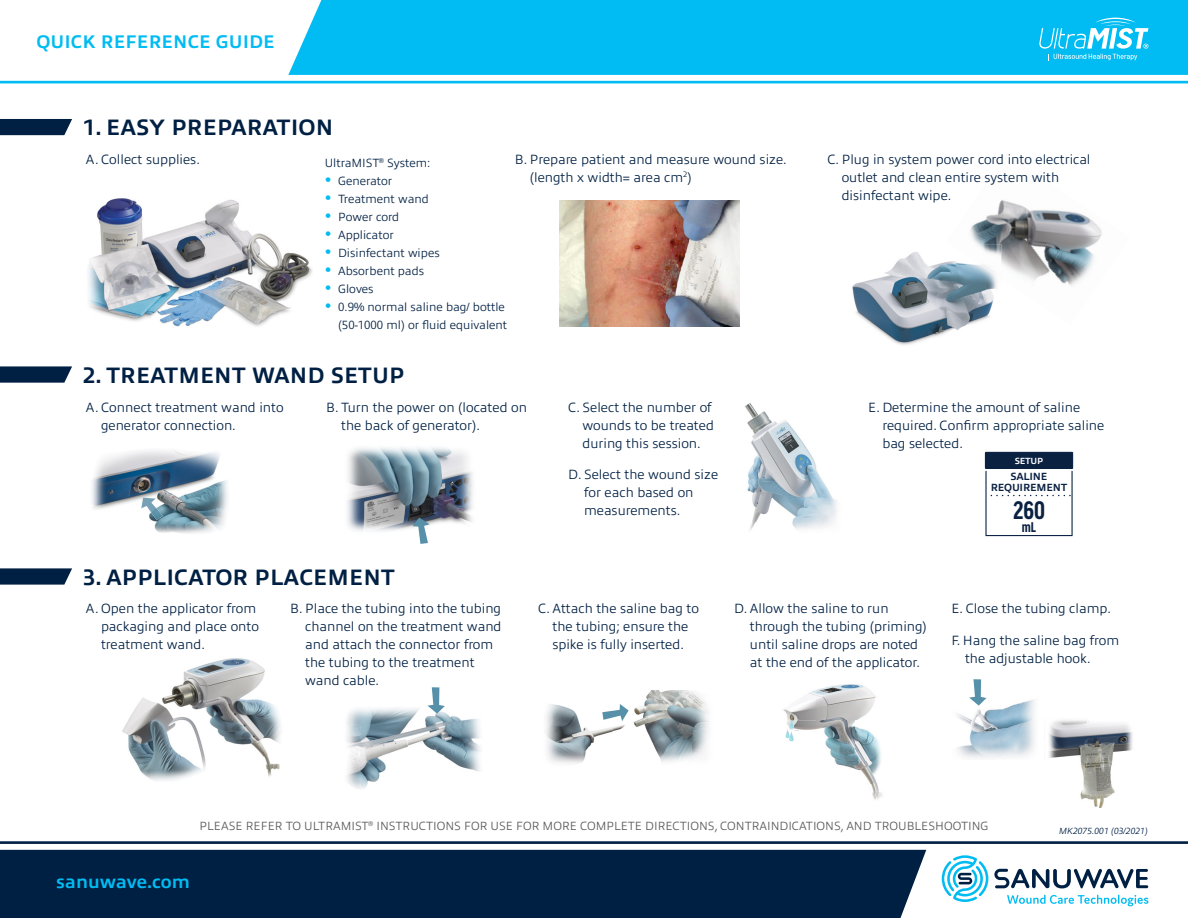
<style>
.page{position:relative;width:1188px;height:918px;background:#fff}
.page>*{position:absolute;margin:0;border:0;box-sizing:border-box;transform-origin:0 0}
.t1{font:700 condensed 27px "Good Headline Pro";color:#0a2142}
.t2{font:700 22.5px "Allumi Std";color:#002043}
.t3{font:700 18.45px "Allumi Std";color:#00bcf2}
.t4{font:700 condensed 15px "Good Headline Pro";color:#0a2142}
.t5{font:300 13.5px/18px "Allumi Std";color:#002043}
.t6{font:300 12px/18px "Allumi Std";color:#002043;text-align:right}
.t7{font:300 12px "Allumi Std";color:#58595b}
.t8{font:700 10.5px/10.5px "Allumi Std";letter-spacing:-.025em;color:#0a2142;text-align:center}
.t9{font:italic 300 9px "Allumi Std";color:#002043}
.t10{font:700 9px "Allumi Std";letter-spacing:-.025em;color:#fff}
.s1{font-family:"Azo Sans";font-weight:700;font-size:18px;color:#00bcf2}
</style>
<div class="page">
<div style="left:288px;top:0;width:900px;height:75px;background:#00bcf2"></div>
<svg style="left:1007px;top:895px;width:141px;height:11px"></svg>
<svg style="left:942px;top:855px;width:46px;height:47px"></svg>
<svg style="left:994px;top:869px;width:154px;height:19px"></svg>
<div style="left:0;top:850px;width:926px;height:68px;background:#002043"></div>
<hr style="left:0;top:841px;width:1188px;height:3px;background:#002043">
<svg style="left:1039px;top:18px;width:109px;height:42px;background:#3bcbf4"></svg>
<hr style="left:0;top:81px;width:1188px;height:2px;background:#00bcf2">
<img style="left:122px;top:658px;width:159px;height:123px">
<img style="left:347px;top:705px;width:133px;height:84px">
<svg style="left:428px;top:687px;width:17px;height:27px"></svg>
<img style="left:957px;top:698px;width:78px;height:60px">
<img style="left:1049px;top:720px;width:84px;height:88px">
<svg style="left:969px;top:679px;width:17px;height:27px"></svg>
<img style="left:545px;top:691px;width:164px;height:73px">
<svg style="left:602px;top:704px;width:27px;height:17px"></svg>
<img style="left:745px;top:403px;width:92px;height:127px">
<img style="left:347px;top:447px;width:126px;height:84px">
<svg style="left:412px;top:518px;width:18px;height:26px"></svg>
<img style="left:88px;top:198px;width:224px;height:129px">
<img style="left:559px;top:200px;width:181px;height:127px">
<img style="left:970px;top:200px;width:132px;height:86px">
<img style="left:852px;top:252px;width:149px;height:93px">
<img style="left:950px;top:244px;width:51px;height:35px">
<svg style="left:0;top:119px;width:72px;height:16px"></svg>
<svg style="left:0;top:366px;width:72px;height:17px"></svg>
<svg style="left:0;top:568px;width:72px;height:17px"></svg>
<svg style="left:985px;top:452px;width:88px;height:85px"></svg>
<img style="left:92px;top:450px;width:136px;height:83px">
<img style="left:141px;top:498px;width:22px;height:22px">
<img style="left:783px;top:684px;width:99px;height:116px">
<svg style="left:783px;top:719px;width:16px;height:22px"></svg>
<h3 class="t3" style="left:37px;top:32px;width:240px">QUICK REFERENCE GUIDE</h3>
<h2 class="t2" style="left:83px;top:115px;width:252px">1. EASY PREPARATION</h2>
<p class="t5" style="left:86px;top:150px;width:116px">A. Collect supplies.</p>
<p class="t6" style="left:325px;top:154px;width:107px">UltraMIST<sup>®</sup> System:</p>
<p class="t6" style="left:325px;top:172px;width:69px"><span class="s1">•</span> Generator</p>
<p class="t6" style="left:325px;top:190px;width:106px"><span class="s1">•</span> Treatment wand</p>
<p class="t6" style="left:325px;top:208px;width:76px"><span class="s1">•</span> Power cord</p>
<p class="t6" style="left:325px;top:226px;width:71px"><span class="s1">•</span> Applicator</p>
<p class="t6" style="left:325px;top:244px;width:117px"><span class="s1">•</span> Disinfectant wipes</p>
<p class="t6" style="left:325px;top:262px;width:101px"><span class="s1">•</span> Absorbent pads</p>
<p class="t6" style="left:325px;top:280px;width:50px"><span class="s1">•</span> Gloves</p>
<p class="t6" style="left:325px;top:298px;width:184px"><span class="s1">•</span> 0.9% normal saline bag/ bottle (50-1000 ml) or fluid equivalent</p>
<p class="t5" style="left:530px;top:150px;width:258px;text-indent:-15px">B. Prepare patient and measure wound size. (length x width= area cm<sup>2</sup>)</p>
<h2 class="t2" style="left:83px;top:363px;width:323px">2. TREATMENT WAND SETUP</h2>
<p class="t5" style="left:101px;top:398px;width:184px;text-indent:-15px">A. Connect treatment wand into generator connection.</p>
<p class="t5" style="left:341px;top:398px;width:187px;text-indent:-15px">B. Turn the power on (located on the back of generator).</p>
<h2 class="t2" style="left:83px;top:565px;width:314px">3. APPLICATOR PLACEMENT</h2>
<p class="t5" style="left:582px;top:398px;width:133px;text-indent:-14px">C. Select the number of wounds to be treated during this session.</p>
<p class="t5" style="left:584px;top:466px;width:136px;text-indent:-16px">D. Select the wound size for each based on measurements.</p>
<p class="t5" style="left:842px;top:150px;width:250px;text-indent:-14px">C. Plug in system power cord into electrical outlet and clean entire system with disinfectant wipe.</p>
<p class="t5" style="left:882px;top:398px;width:223px;text-indent:-14px">E. Determine the amount of saline required. Confirm appropriate saline bag selected.</p>
<p class="t10" style="left:1015px;top:456px;width:30px">SETUP</p>
<h1 class="t1" style="left:1013px;top:498px;width:33px">260</h1>
<p class="t4" style="left:1022px;top:520px;width:16px">mL</p>
<p class="t8" style="left:991px;top:471px;width:78px">SALINE<br>REQUIREMENT</p>
<p class="t5" style="left:101px;top:600px;width:159px;text-indent:-15px">A. Open the applicator from packaging and place onto treatment wand.</p>
<p class="t5" style="left:305px;top:600px;width:198px;text-indent:-15px">B. Place the tubing into the tubing channel on the treatment wand and attach the connector from the tubing to the treatment wand cable.</p>
<p class="t5" style="left:538px;top:600px;width:162px;text-align:center">C. Attach the saline bag to the tubing; ensure the spike is fully inserted.</p>
<p class="t5" style="left:750px;top:600px;width:178px;text-indent:-16px">D. Allow the saline to run through the tubing (priming) until saline drops are noted at the end of the applicator.</p>
<p class="t5" style="left:952px;top:600px;width:161px">E. Close the tubing clamp.</p>
<p class="t5" style="left:965px;top:631px;width:156px;text-indent:-14px">F. Hang the saline bag from the adjustable hook.</p>
<p class="t7" style="left:199px;top:819px;width:791px">PLEASE REFER TO ULTRAMIST<sup>®</sup> INSTRUCTIONS FOR USE FOR MORE COMPLETE DIRECTIONS, CONTRAINDICATIONS, AND TROUBLESHOOTING</p>
<h3 class="t3" style="left:56px;top:871px;width:135px">sanuwave.com</h3>
<p class="t9" style="left:1059px;top:826px;width:90px">MK2075.001 (03/2021)</p>
</div>
